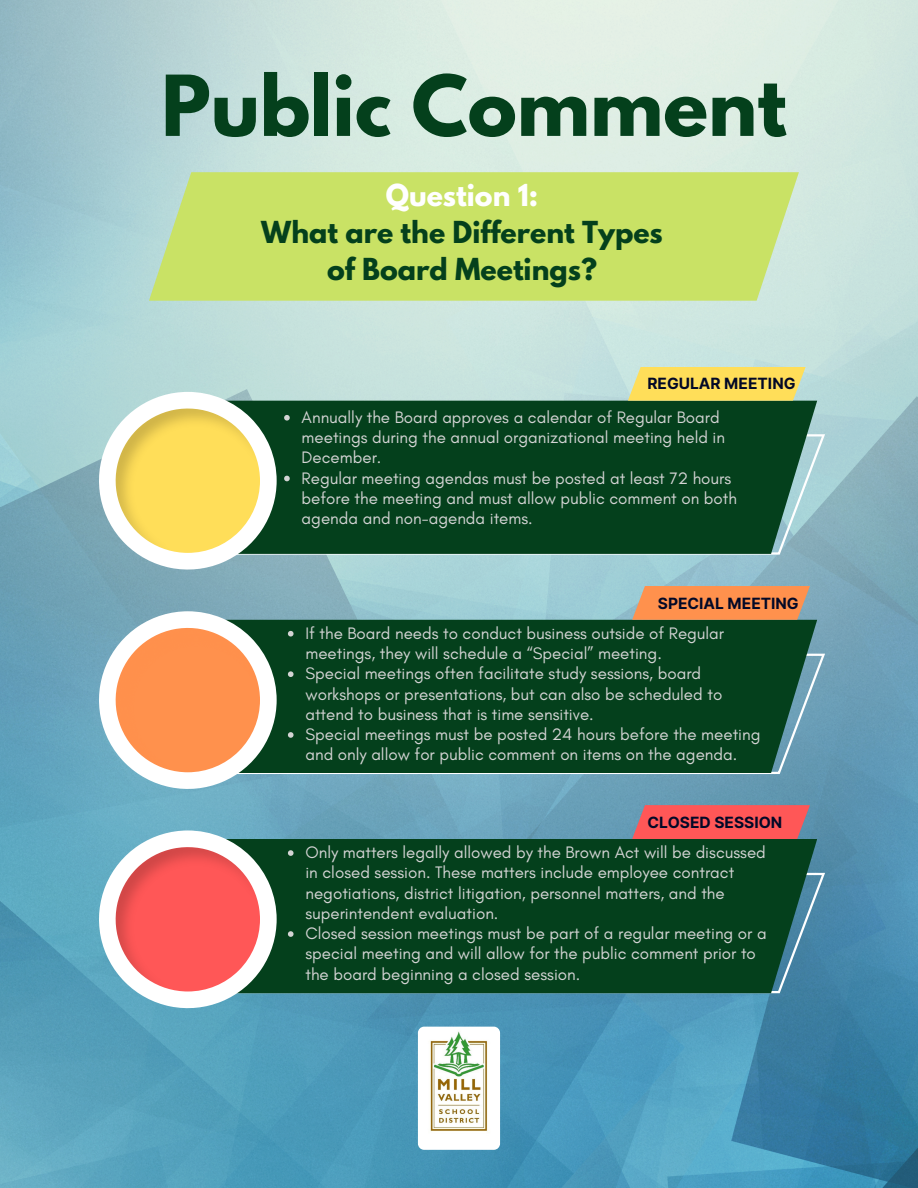
<style>
.page{position:relative;width:918px;height:1188px;background:#fff}
.page>*{position:absolute;margin:0;border:0;box-sizing:border-box;transform-origin:0 0}
.t1{font:700 74.4px "League Spartan";color:#04401c}
.t2{font:700 26.85px/37.2px "League Spartan";color:#04401c;text-align:center}
.t3{font:16.95px/20.2px "Glacial Indifference";color:#d4d4d4}
.t4{font:700 15.45px "Inter";color:#030927}
.s1{color:#fff}
</style>
<div class="page">
<img style="left:0;top:0;width:918px;height:1188px">
<svg style="left:149px;top:172px;width:650px;height:129px;background:#c8e16d"></svg>
<div style="left:276px;top:401px;width:541px;height:153px;background:#04401c"></div>
<div style="left:276px;top:620px;width:541px;height:153px;background:#04401c"></div>
<div style="left:276px;top:839px;width:541px;height:154px;background:#04401c"></div>
<svg style="left:97px;top:392px;width:179px;height:179px"></svg>
<svg style="left:97px;top:611px;width:179px;height:179px"></svg>
<svg style="left:97px;top:830px;width:179px;height:179px"></svg>
<svg style="left:628px;top:367px;width:178px;height:34px;background:#f9dd63"></svg>
<svg style="left:632px;top:586px;width:178px;height:34px;background:#f59356"></svg>
<svg style="left:632px;top:805px;width:178px;height:34px;background:#f25b5d"></svg>
<img style="left:418px;top:1027px;width:82px;height:123px;border-radius:6px">
<svg style="left:284px;top:415px;width:6px;height:6px"></svg>
<svg style="left:284px;top:476px;width:6px;height:5px"></svg>
<svg style="left:288px;top:631px;width:6px;height:6px"></svg>
<svg style="left:288px;top:671px;width:6px;height:6px"></svg>
<svg style="left:288px;top:732px;width:6px;height:6px"></svg>
<svg style="left:288px;top:850px;width:6px;height:6px"></svg>
<svg style="left:288px;top:931px;width:6px;height:6px"></svg>
<h2 class="t1" style="left:161px;top:69px;width:627px">Public Comment</h2>
<h3 class="t2" style="left:261px;top:180px;width:403px"><span class="s1">Question 1:<br></span>What are the Different Types of Board Meetings?</h3>
<p class="t4" style="left:647px;top:375px;width:150px">REGULAR MEETING</p>
<p class="t3" style="left:302px;top:407px;width:425px">Annually the Board approves a calendar of Regular Board meetings during the annual organizational meeting held in<br>December.</p>
<p class="t3" style="left:302px;top:468px;width:437px">Regular meeting agendas must be posted at least 72 hours before the meeting and must allow public comment on both agenda and non-agenda items.</p>
<h3 class="t4" style="left:658px;top:594px;width:142px">SPECIAL MEETING</h3>
<p class="t3" style="left:305px;top:623px;width:420px">If the Board needs to conduct business outside of Regular meetings, they will schedule a “Special” meeting.</p>
<h3 class="t3" style="left:305px;top:663px;width:418px">Special meetings often facilitate study sessions, board workshops or presentations, but can also be scheduled to attend to business that is time sensitive.</h3>
<p class="t3" style="left:305px;top:724px;width:457px">Special meetings must be posted 24 hours before the meeting and only allow for public comment on items on the agenda.</p>
<p class="t4" style="left:647px;top:813px;width:136px">CLOSED SESSION</p>
<p class="t3" style="left:305px;top:842px;width:462px">Only matters legally allowed by the Brown Act will be discussed in closed session. These matters include employee contract negotiations, district litigation, personnel matters, and the superintendent evaluation.</p>
<p class="t3" style="left:305px;top:923px;width:463px">Closed session meetings must be part of a regular meeting or a special meeting and will allow for the public comment prior to the board beginning a closed session.</p>
</div>
